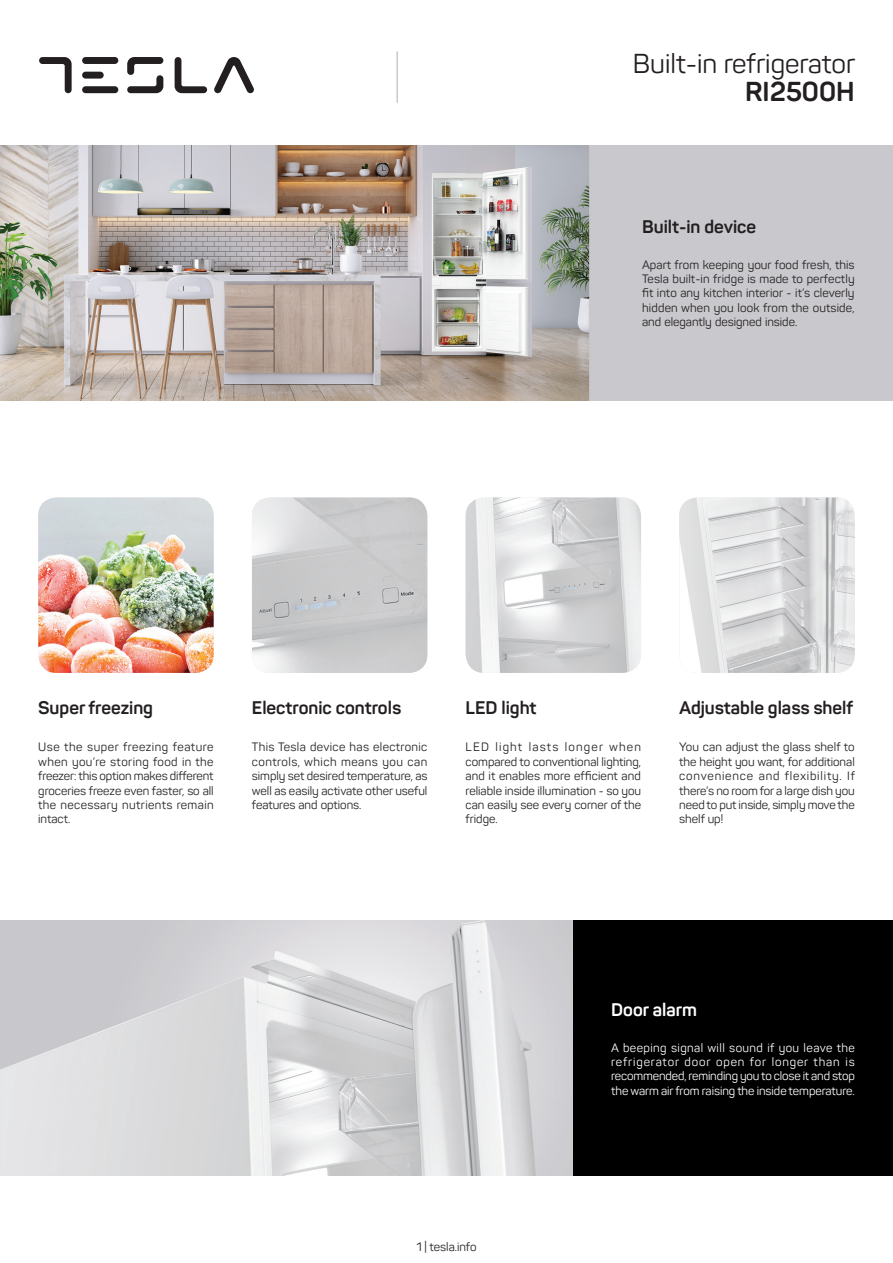
<style>
.page{position:relative;width:893px;height:1263px;background:#fff}
.page>*{position:absolute;margin:0;border:0;box-sizing:border-box;transform-origin:0 0}
.t1{font:27px "Panton";color:#231f20}
.t2{font:700 27px "Panton";color:#231f20}
.t3{font:700 18px "Panton";color:#231f20}
.t4{font:700 18px "Panton";color:#fff}
.t5{font:12px/14.4px "Panton";color:#231f20;text-align:justify}
.t6{font:12px/14.4px "Panton";letter-spacing:-.005em;color:#fff;text-align:justify}
</style>
<div class="page">
<svg style="left:214px;top:57px;width:40px;height:36px"></svg>
<svg style="left:39px;top:57px;width:33px;height:36px"></svg>
<svg style="left:127px;top:57px;width:36px;height:36px"></svg>
<svg style="left:175px;top:57px;width:32px;height:36px"></svg>
<div style="left:82px;top:57px;width:36px;height:7px;background:#231f20;border-radius:3px"></div>
<div style="left:82px;top:72px;width:22px;height:7px;background:#231f20;border-radius:3px"></div>
<div style="left:82px;top:86px;width:36px;height:7px;background:#231f20;border-radius:3px"></div>
<hr style="left:396px;top:52px;width:2px;height:51px;background:#cacbcd">
<img style="left:0;top:145px;width:893px;height:255px">
<img style="left:252px;top:497px;width:175px;height:176px">
<img style="left:679px;top:497px;width:176px;height:176px">
<img style="left:38px;top:497px;width:176px;height:176px">
<img style="left:466px;top:497px;width:175px;height:176px">
<img style="left:0;top:921px;width:573px;height:255px">
<div style="left:573px;top:921px;width:320px;height:255px;background:#000"></div>
<h1 class="t1" style="left:633px;top:47px;width:224px">Built-in refrigerator</h1>
<h1 class="t2" style="left:745px;top:75px;width:111px">RI2500H</h1>
<h2 class="t3" style="left:642px;top:215px;width:116px">Built-in device</h2>
<p class="t5" style="left:642px;top:257px;width:214px">Apart from keeping your food fresh, this Tesla built-in fridge is made to perfectly fit into any kitchen interior - it’s cleverly hidden when you look from the outside, and elegantly designed inside.</p>
<h2 class="t3" style="left:38px;top:696px;width:116px">Super freezing</h2>
<p class="t5" style="left:38px;top:740px;width:177px">Use the super freezing feature when you’re storing food in the freezer: this option makes different groceries freeze even faster, so all the necessary nutrients remain intact.</p>
<h2 class="t3" style="left:252px;top:696px;width:151px">Electronic controls</h2>
<p class="t5" style="left:252px;top:740px;width:177px">This Tesla device has electronic controls, which means you can simply set desired temperature, as well as easily activate other useful features and options.</p>
<h2 class="t3" style="left:466px;top:696px;width:72px">LED light</h2>
<p class="t5" style="left:466px;top:740px;width:177px">LED light lasts longer when compared to conventional lighting, and it enables more efficient and reliable inside illumination - so you can easily see every corner of the fridge.</p>
<h2 class="t3" style="left:679px;top:696px;width:175px">Adjustable glass shelf</h2>
<p class="t5" style="left:679px;top:740px;width:177px">You can adjust the glass shelf to the height you want, for additional convenience and flexibility. If there’s no room for a large dish you need to put inside, simply move the shelf up!</p>
<p class="t5" style="left:416px;top:1239px;width:62px">1 | tesla.info</p>
<h2 class="t4" style="left:611px;top:998px;width:87px">Door alarm</h2>
<p class="t6" style="left:611px;top:1040px;width:245px">A beeping signal will sound if you leave the refrigerator door open for longer than is recommended, reminding you to close it and stop the warm air from raising the inside temperature.</p>
</div>
